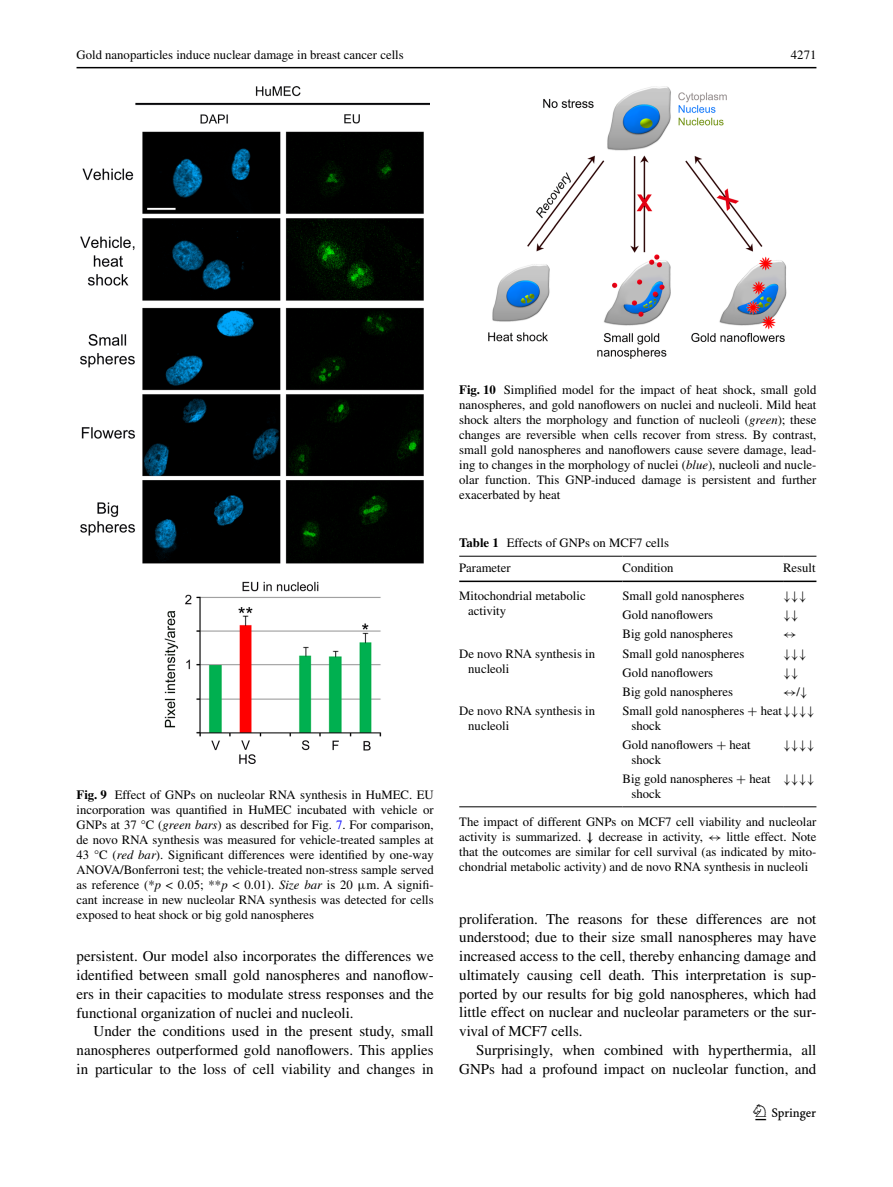
<style>
.page{position:relative;width:893px;height:1187px;background:#fff}
.page>*{position:absolute;margin:0;border:0;box-sizing:border-box;transform-origin:0 0}
.t1{font:22.5px "Springnew";color:#000}
.t2{font:15px/18.8px "Times";color:#000;text-align:justify}
.t3{font:12.75px/15px "Times";color:#000}
.t4{font:12.75px "MTSY";color:#000}
.s1{font-weight:700}
.s2{font-style:italic}
.s3{color:#00f}
.s4{font-family:"MTGU"}
.s5{font-family:"Times"}
.s6{font-family:"MTSY"}
.s7{font-family:"SPSMTSYB Bold"}
</style>
<div class="page">
<hr style="left:77px;top:67px;width:739px;height:1px;background:#000">
<img style="left:81px;top:87px;width:348px;height:676px">
<img style="left:489px;top:87px;width:298px;height:271px">
<hr style="left:459px;top:555px;width:164px;height:1px;background:#000">
<hr style="left:459px;top:580px;width:164px;height:2px;background:#000">
<hr style="left:623px;top:555px;width:160px;height:1px;background:#000">
<hr style="left:623px;top:580px;width:160px;height:2px;background:#000">
<hr style="left:783px;top:555px;width:33px;height:1px;background:#000">
<hr style="left:783px;top:580px;width:33px;height:2px;background:#000">
<hr style="left:459px;top:806px;width:164px;height:1px;background:#000">
<hr style="left:623px;top:806px;width:160px;height:1px;background:#000">
<hr style="left:783px;top:806px;width:33px;height:1px;background:#000">
<p class="t3" style="left:77px;top:48px;width:329px">Gold nanoparticles induce nuclear damage in breast cancer cells</p>
<p class="t3" style="left:791px;top:48px;width:27px">4271</p>
<p class="t3" style="left:459px;top:382px;width:359px;text-align:justify"><span class="s1">Fig. 10</span> Simplified model for the impact of heat shock, small gold nanospheres, and gold nanoflowers on nuclei and nucleoli. Mild heat shock alters the morphology and function of nucleoli (<span class="s2">green</span>); these changes are reversible when cells recover from stress. By contrast, small gold nanospheres and nanoflowers cause severe damage, lead&shy;ing to changes in the morphology of nuclei (<span class="s2">blue</span>), nucleoli and nucle&shy;olar function. This GNP-induced damage is persistent and further exacerbated by heat</p>
<p class="t3" style="left:459px;top:535px;width:211px"><span class="s1">Table 1</span> Effects of GNPs on MCF7 cells</p>
<p class="t3" style="left:459px;top:559px;width:53px">Parameter</p>
<p class="t3" style="left:623px;top:559px;width:53px">Condition</p>
<p class="t3" style="left:783px;top:559px;width:34px">Result</p>
<p class="t3" style="left:468px;top:588px;width:119px;text-indent:-9px">Mitochondrial metabolic activity</p>
<p class="t3" style="left:623px;top:588px;width:123px">Small gold nanospheres</p>
<p class="t4" style="left:783px;top:588px;width:25px">↓↓↓</p>
<p class="t3" style="left:623px;top:607px;width:92px">Gold nanoflowers</p>
<p class="t4" style="left:783px;top:607px;width:17px">↓↓</p>
<p class="t3" style="left:623px;top:626px;width:112px">Big gold nanospheres</p>
<p class="t4" style="left:783px;top:626px;width:15px">↔</p>
<p class="t3" style="left:77px;top:787px;width:359px;text-align:justify"><span class="s1">Fig. 9</span> Effect of GNPs on nucleolar RNA synthesis in HuMEC. EU incorporation was quantified in HuMEC incubated with vehicle or GNPs at 37 °C (<span class="s2">green bars</span>) as described for Fig. <span class="s3">7</span>. For comparison, de novo RNA synthesis was measured for vehicle-treated samples at 43 °C (<span class="s2">red bar</span>). Significant differences were identified by one-way ANOVA/Bonferroni test; the vehicle-treated non-stress sample served as reference (*<span class="s2">p</span> &lt; 0.05; **<span class="s2">p</span> &lt; 0.01). <span class="s2">Size bar</span> is 20 <span class="s4">μ</span>m. A signifi&shy;cant increase in new nucleolar RNA synthesis was detected for cells exposed to heat shock or big gold nanospheres</p>
<p class="t2" style="left:77px;top:946px;width:359px">persistent. Our model also incorporates the differences we identified between small gold nanospheres and nanoflow&shy;ers in their capacities to modulate stress responses and the functional organization of nuclei and nucleoli.</p>
<p class="t2" style="left:77px;top:1021px;width:359px;text-indent:17px">Under the conditions used in the present study, small nanospheres outperformed gold nanoflowers. This applies in particular to the loss of cell viability and changes in</p>
<p class="t3" style="left:468px;top:645px;width:128px;text-indent:-9px">De novo RNA synthesis in nucleoli</p>
<p class="t3" style="left:623px;top:645px;width:123px">Small gold nanospheres</p>
<p class="t4" style="left:783px;top:645px;width:25px">↓↓↓</p>
<p class="t3" style="left:623px;top:664px;width:92px">Gold nanoflowers</p>
<p class="t4" style="left:783px;top:664px;width:17px">↓↓</p>
<p class="t3" style="left:623px;top:684px;width:112px">Big gold nanospheres</p>
<p class="t4" style="left:783px;top:684px;width:26px">↔<span class="s5">/</span>↓</p>
<p class="t3" style="left:468px;top:703px;width:128px;text-indent:-9px">De novo RNA synthesis in nucleoli</p>
<p class="t3" style="left:632px;top:703px;width:184px;text-indent:-9px">Small gold nanospheres <span class="s6">+</span> heat<span class="s6">↓↓↓↓ </span>shock</p>
<p class="t3" style="left:632px;top:737px;width:121px;text-indent:-9px">Gold nanoflowers <span class="s6">+</span> heat shock</p>
<p class="t4" style="left:783px;top:737px;width:33px">↓↓↓↓</p>
<p class="t3" style="left:632px;top:771px;width:141px;text-indent:-9px">Big gold nanospheres <span class="s6">+</span> heat shock</p>
<p class="t4" style="left:783px;top:771px;width:33px">↓↓↓↓</p>
<p class="t3" style="left:459px;top:814px;width:359px;text-align:justify">The impact of different GNPs on MCF7 cell viability and nucleolar activity is summarized. <span class="s7">↓</span> decrease in activity, <span class="s6">↔</span> little effect. Note that the outcomes are similar for cell survival (as indicated by mito&shy;chondrial metabolic activity) and de novo RNA synthesis in nucleoli</p>
<p class="t2" style="left:459px;top:909px;width:359px">proliferation. The reasons for these differences are not understood; due to their size small nanospheres may have increased access to the cell, thereby enhancing damage and ultimately causing cell death. This interpretation is sup&shy;ported by our results for big gold nanospheres, which had little effect on nuclear and nucleolar parameters or the sur&shy;vival of MCF7 cells.</p>
<p class="t2" style="left:459px;top:1040px;width:359px;text-align:right">Surprisingly, when combined with hyperthermia, all<br>GNPs had a profound impact on nucleolar function, and</p>
<h1 class="t1" style="left:755px;top:1104px;width:62px">1 3</h1>
</div>
